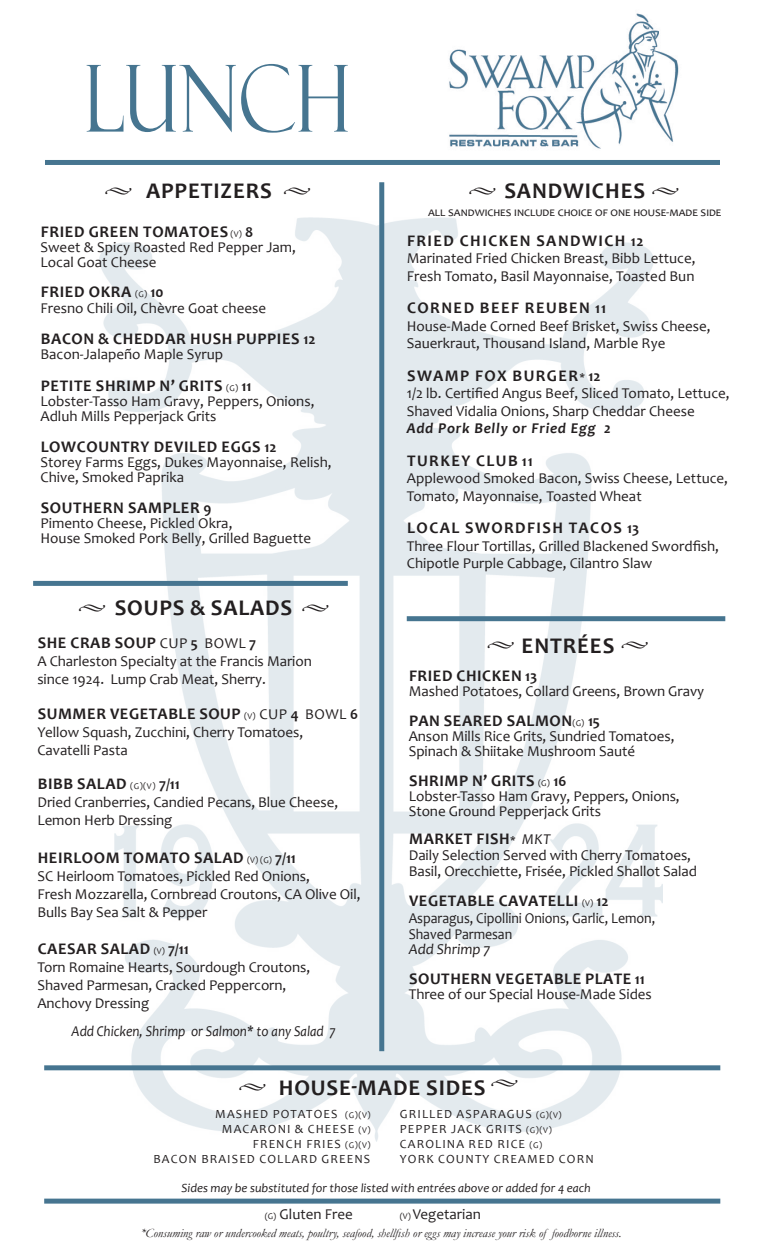
<style>
.page{position:relative;width:765px;height:1260px;background:#fff}
.page>*{position:absolute;margin:0;border:0;box-sizing:border-box;transform-origin:0 0}
.t1{font:92.75px "Felix Titling";color:#467590;scale:.8 1}
.t2{font:700 22.5px "Candara";letter-spacing:.04em;color:#231f20}
.t3{font:17.5px "Minion Pro";color:#231f20}
.t4{font:700 16.25px "Candara";letter-spacing:.04em;color:#231f20}
.t5{font:700 16.25px "Candara";letter-spacing:.09em;color:#231f20}
.t6{font:15px/17.5px "Candara";letter-spacing:-.005em;color:#231f20}
.t7{font:15px "Candara";letter-spacing:-.005em;color:#231f20;scale:.93 1}
.t8{font:italic 15px "Candara";color:#231f20;scale:.9 1}
.t9{font:italic 700 15px "Candara";letter-spacing:.05em;color:#231f20}
.t10{font:italic 15px "Candara";color:#231f20}
.t11{font:12.5px "Candara";letter-spacing:.09em;color:#231f20}
.t12{font:italic 12.5px "Garamond";color:#231f20}
.t13{font:italic 12.5px "Candara";color:#231f20}
.t14{font:12.5px "Candara";color:#231f20}
.s1{font-weight:400;font-size:8.75px}
.s2{font-size:15px}
.s3{font-weight:400;font-size:15px}
.s4{font-size:11.25px}
.s5{font-weight:400;font-style:italic;font-size:15px}
.s6{font-size:8.75px}
.s7{font-family:"Adobe Garamond Pro"}
</style>
<div class="page">
<img style="left:99px;top:217px;width:563px;height:925px">
<img style="left:449px;top:13px;width:230px;height:136px">
<div style="left:45px;top:160px;width:675px;height:5px;background:#467590"></div>
<div style="left:44px;top:1065px;width:676px;height:5px;background:#467590"></div>
<div style="left:379px;top:182px;width:5px;height:869px;background:#467590"></div>
<div style="left:33px;top:581px;width:315px;height:5px;background:#467590"></div>
<div style="left:407px;top:616px;width:318px;height:5px;background:#467590"></div>
<div style="left:44px;top:1199px;width:676px;height:5px;background:#467590"></div>
<p class="t1" style="left:86px;top:46px;width:333px">LUNCH</p>
<p class="t2" style="left:146px;top:177px;width:127px">APPETIZERS</p>
<p class="t2" style="left:504px;top:177px;width:142px">SANDWICHES</p>
<p class="t3" style="left:283px;top:177px;width:30px">•</p>
<p class="t3" style="left:105px;top:178px;width:30px">•</p>
<p class="t3" style="left:468px;top:178px;width:30px">•</p>
<p class="t3" style="left:652px;top:178px;width:30px">•</p>
<p class="t4" style="left:41px;top:221px;width:214px">FRIED GREEN TOMATOES <span class="s1">(V)</span> <span class="s2">8</span></p>
<p class="t6" style="left:41px;top:238px;width:257px">Sweet &amp; Spicy Roasted Red Pepper Jam,</p>
<p class="t6" style="left:41px;top:253px;width:118px">Local Goat Cheese</p>
<p class="t4" style="left:41px;top:281px;width:124px">FRIED OKRA <span class="s1">(G)</span> <span class="s2">10</span></p>
<p class="t6" style="left:41px;top:299px;width:227px">Fresno Chili Oil, Chèvre Goat cheese</p>
<p class="t4" style="left:41px;top:329px;width:276px">BACON &amp; CHEDDAR HUSH PUPPIES <span class="s2">12</span></p>
<p class="t6" style="left:41px;top:346px;width:184px">Bacon-Jalapeño Maple Syrup</p>
<p class="t4" style="left:41px;top:375px;width:212px">PETITE SHRIMP N’ GRITS <span class="s1">(G)</span> <span class="s2">11</span></p>
<p class="t6" style="left:41px;top:392px;width:275px">Lobster-Tasso Ham Gravy, Peppers, Onions,</p>
<p class="t6" style="left:41px;top:407px;width:178px">Adluh Mills Pepperjack Grits</p>
<p class="t4" style="left:41px;top:436px;width:237px">LOWCOUNTRY DEVILED EGGS <span class="s2">12</span></p>
<p class="t6" style="left:41px;top:454px;width:293px;line-height:15px">Storey Farms Eggs, Dukes Mayonnaise, Relish,<br>Chive, Smoked Paprika</p>
<p class="t4" style="left:41px;top:498px;width:172px">SOUTHERN SAMPLER <span class="s2">9</span></p>
<p class="t6" style="left:41px;top:514px;width:193px">Pimento Cheese, Pickled Okra,</p>
<p class="t6" style="left:41px;top:529px;width:272px">House Smoked Pork Belly, Grilled Baguette</p>
<p class="t2" style="left:115px;top:593px;width:179px">SOUPS &amp; SALADS</p>
<p class="t4" style="left:38px;top:633px;width:220px">SHE CRAB SOUP <span class="s3">CUP</span> <span class="s2">5</span> <span class="s3">BOWL</span> <span class="s2">7</span></p>
<p class="t6" style="left:37px;top:652px;width:276px">A Charleston Specialty at the Francis Marion</p>
<p class="t6" style="left:37px;top:670px;width:230px">since 1924. Lump Crab Meat, Sherry.</p>
<p class="t4" style="left:38px;top:703px;width:322px">SUMMER VEGETABLE SOUP <span class="s1">(V)</span> <span class="s3">CUP</span> <span class="s2">4</span> <span class="s3">BOWL</span> <span class="s2">6</span></p>
<p class="t6" style="left:37px;top:723px;width:267px">Yellow Squash, Zucchini, Cherry Tomatoes,</p>
<p class="t6" style="left:37px;top:741px;width:92px">Cavatelli Pasta</p>
<p class="t4" style="left:38px;top:774px;width:144px">BIBB SALAD <span class="s1">(G)(V)</span> <span class="s2">7/11</span></p>
<p class="t6" style="left:37px;top:793px;width:302px">Dried Cranberries, Candied Pecans, Blue Cheese,</p>
<p class="t6" style="left:37px;top:811px;width:136px">Lemon Herb Dressing</p>
<p class="t4" style="left:38px;top:847px;width:260px">HEIRLOOM TOMATO SALAD <span class="s1">(V) (G)</span> <span class="s2">7/11</span></p>
<p class="t6" style="left:37px;top:867px;width:274px">SC Heirloom Tomatoes, Pickled Red Onions,</p>
<p class="t6" style="left:37px;top:885px;width:325px">Fresh Mozzarella, Cornbread Croutons, CA Olive Oil,</p>
<p class="t6" style="left:37px;top:903px;width:171px">Bulls Bay Sea Salt &amp; Pepper</p>
<p class="t4" style="left:38px;top:939px;width:153px">CAESAR SALAD <span class="s1">(V)</span> <span class="s2">7/11</span></p>
<p class="t6" style="left:37px;top:958px;width:274px">Torn Romaine Hearts, Sourdough Croutons,</p>
<p class="t6" style="left:37px;top:976px;width:250px">Shaved Parmesan, Cracked Peppercorn,</p>
<p class="t6" style="left:37px;top:994px;width:113px">Anchovy Dressing</p>
<p class="t3" style="left:78px;top:595px;width:30px">•</p>
<p class="t3" style="left:301px;top:594px;width:30px">•</p>
<p class="t8" style="left:72px;top:1022px;width:295px">Add Chicken, Shrimp or Salmon* to any Salad 7</p>
<p class="t14" style="left:428px;top:205px;width:295px">all sandwiches include choice of one house-made side</p>
<p class="t5" style="left:407px;top:231px;width:238px">FRIED CHICKEN SANDWICH <span class="s2">12</span></p>
<p class="t6" style="left:407px;top:250px;width:290px">Marinated Fried Chicken Breast, Bibb Lettuce,</p>
<p class="t6" style="left:407px;top:267px;width:289px">Fresh Tomato, Basil Mayonnaise, Toasted Bun</p>
<p class="t5" style="left:407px;top:298px;width:200px">CORNED BEEF REUBEN <span class="s2">11</span></p>
<p class="t6" style="left:407px;top:317px;width:305px">House-Made Corned Beef Brisket, Swiss Cheese,</p>
<p class="t6" style="left:407px;top:335px;width:260px">Sauerkraut, Thousand Island, Marble Rye</p>
<p class="t5" style="left:407px;top:366px;width:195px">SWAMP FOX BURGER<span class="s4">*</span> <span class="s2">12</span></p>
<p class="t6" style="left:407px;top:385px;width:324px">1/2 lb. Certified Angus Beef, Sliced Tomato, Lettuce,</p>
<p class="t6" style="left:407px;top:402px;width:290px">Shaved Vidalia Onions, Sharp Cheddar Cheese</p>
<p class="t9" style="left:407px;top:419px;width:206px">Add Pork Belly or Fried Egg 2</p>
<p class="t5" style="left:407px;top:451px;width:127px">TURKEY CLUB <span class="s2">11</span></p>
<p class="t6" style="left:407px;top:470px;width:323px">Applewood Smoked Bacon, Swiss Cheese, Lettuce,<br>Tomato, Mayonnaise, Toasted Wheat</p>
<p class="t5" style="left:407px;top:518px;width:234px">LOCAL SWORDFISH TACOS <span class="s2">13</span></p>
<p class="t6" style="left:407px;top:537px;width:314px">Three Flour Tortillas, Grilled Blackened Swordfish,<br>Chipotle Purple Cabbage, Cilantro Slaw</p>
<p class="t2" style="left:522px;top:631px;width:94px">ENTRÉES</p>
<p class="t3" style="left:487px;top:632px;width:30px">•</p>
<p class="t3" style="left:621px;top:632px;width:30px">•</p>
<p class="t4" style="left:409px;top:666px;width:130px">FRIED CHICKEN <span class="s2">13</span></p>
<p class="t6" style="left:409px;top:683px;width:297px">Mashed Potatoes, Collard Greens, Brown Gravy</p>
<p class="t4" style="left:409px;top:711px;width:192px">PAN SEARED SALMON<span class="s1">(G)</span> <span class="s2">15</span></p>
<p class="t6" style="left:409px;top:728px;width:267px">Anson Mills Rice Grits, Sundried Tomatoes,</p>
<p class="t6" style="left:409px;top:743px;width:228px">Spinach &amp; Shiitake Mushroom Sauté</p>
<p class="t4" style="left:409px;top:771px;width:159px">SHRIMP N’ GRITS <span class="s1">(G)</span> <span class="s2">16</span></p>
<p class="t6" style="left:409px;top:788px;width:272px">Lobster-Tasso Ham Gravy, Peppers, Onions,</p>
<p class="t6" style="left:409px;top:803px;width:194px">Stone Ground Pepperjack Grits</p>
<p class="t4" style="left:409px;top:828px;width:143px">MARKET FISH<span class="s4">*</span> <span class="s5">MKT</span></p>
<p class="t6" style="left:409px;top:846px;width:284px">Daily Selection Served with Cherry Tomatoes,</p>
<p class="t6" style="left:409px;top:863px;width:290px">Basil, Orecchiette, Frisée, Pickled Shallot Salad</p>
<p class="t4" style="left:409px;top:891px;width:201px">VEGETABLE CAVATELLI <span class="s1">(V)</span> <span class="s2">12</span></p>
<p class="t7" style="left:409px;top:908px;width:266px">Asparagus, Cipollini Onions, Garlic, Lemon,</p>
<p class="t7" style="left:409px;top:925px;width:113px">Shaved Parmesan</p>
<p class="t10" style="left:409px;top:940px;width:83px">Add Shrimp 7</p>
<p class="t4" style="left:409px;top:968px;width:237px">SOUTHERN VEGETABLE PLATE <span class="s2">11</span></p>
<p class="t6" style="left:409px;top:985px;width:245px">Three of our Special House-Made Sides</p>
<p class="t3" style="left:239px;top:1074px;width:30px">•</p>
<p class="t2" style="left:279px;top:1073px;width:208px">HOUSE-MADE SIDES</p>
<p class="t3" style="left:490px;top:1070px;width:30px">•</p>
<p class="t11" style="left:215px;top:1106px;width:157px">MASHED POTATOES <span class="s6">(G)(V)</span></p>
<p class="t11" style="left:222px;top:1121px;width:150px">MACARONI &amp; CHEESE <span class="s6">(V)</span></p>
<p class="t11" style="left:253px;top:1136px;width:119px">FRENCH FRIES <span class="s6">(G)(V)</span></p>
<p class="t11" style="left:153px;top:1151px;width:218px">BACON BRAISED COLLARD GREENS</p>
<p class="t11" style="left:400px;top:1106px;width:163px">GRILLED ASPARAGUS <span class="s6">(G)(V)</span></p>
<p class="t11" style="left:400px;top:1121px;width:153px">PEPPER JACK GRITS <span class="s6">(G)(V)</span></p>
<p class="t11" style="left:400px;top:1136px;width:144px">CAROLINA RED RICE <span class="s6">(G)</span></p>
<p class="t11" style="left:400px;top:1151px;width:195px">YORK COUNTY CREAMED CORN</p>
<p class="t13" style="left:182px;top:1180px;width:411px">Sides may be substituted for those listed with entrées above or added for 4 each</p>
<p class="t6" style="left:265px;top:1205px;width:90px"><span class="s6">(G)</span> Gluten Free</p>
<p class="t6" style="left:400px;top:1205px;width:83px"><span class="s6">(V)</span> Vegetarian</p>
<p class="t12" style="left:141px;top:1225px;width:482px"><span class="s7">*</span>Consuming raw or undercooked meats, poultry, seafood, shellfish or eggs may increase your risk of foodborne illness.</p>
</div>
